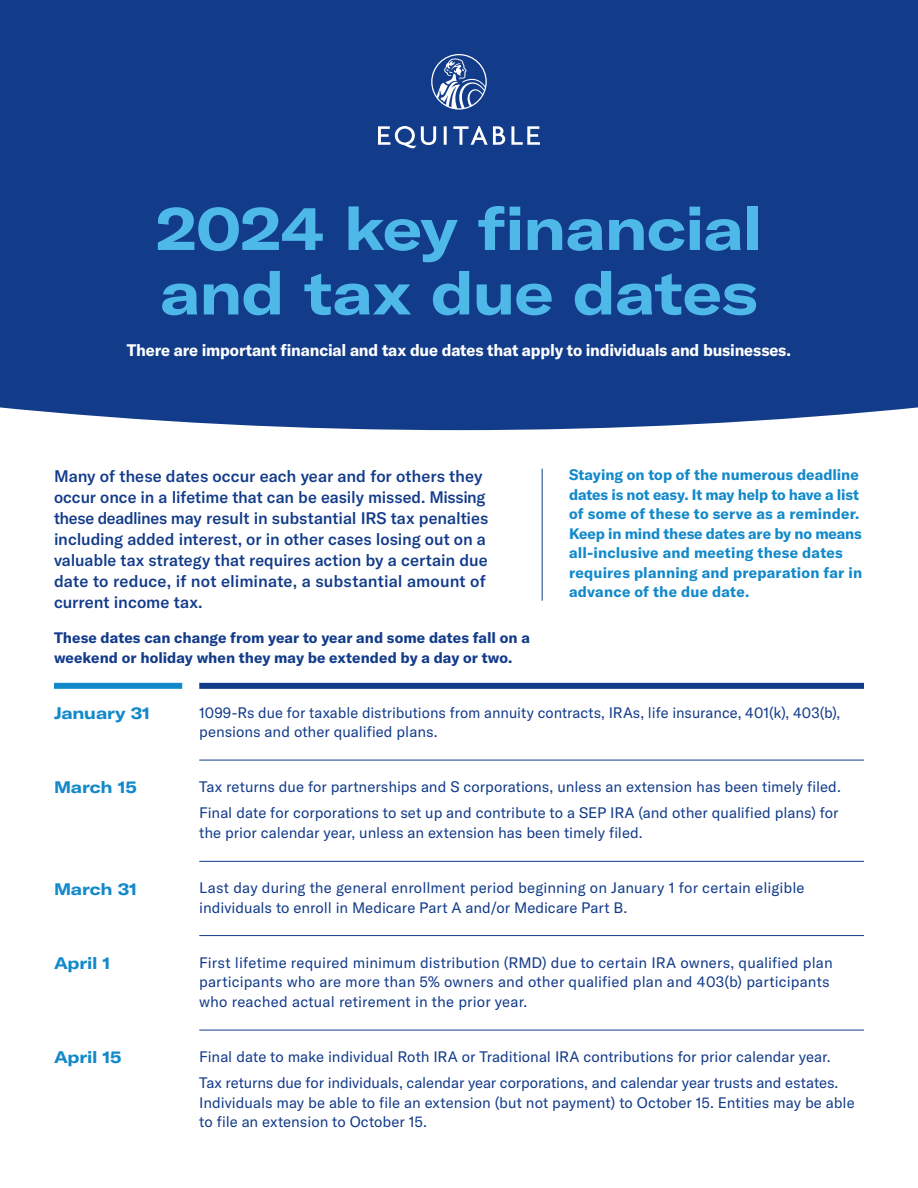
<style>
.page{position:relative;width:918px;height:1188px;background:#fff}
.page>*{position:absolute;margin:0;border:0;box-sizing:border-box;transform-origin:0 0}
.A_Head{font:700 expanded 60px/64.5px "GT America";letter-spacing:-.01em;color:#4eb9e9}
.A_Head-2{font:500 16.5px/21px "GT America";letter-spacing:-.005em;color:#123b8a}
.A_Head-3{font:700 16.5px "GT America";letter-spacing:-.01em;color:#fff}
.Body_Copy{font:700 expanded 16.5px "GT America";letter-spacing:-.01em;color:#1289cb}
.Body_Copy-2{font:15px/19.5px "GT America";color:#123b8a}
.Callout_5{font:700 15px/19.5px "GT America";letter-spacing:.005em;color:#1289cb}
.Body_Copy-3{font:700 15px/19.5px "GT America";color:#123b8a}
</style>
<div class="page">
<div style="left:0;top:0;width:918px;height:430px;background:#123b8a"></div>
<div style="left:54px;top:683px;width:128px;height:6px;background:#1289cb"></div>
<div style="left:199px;top:683px;width:665px;height:6px;background:#123b8a"></div>
<hr style="left:199px;top:760px;width:665px;height:1px;background:#123b8a">
<hr style="left:199px;top:861px;width:665px;height:1px;background:#123b8a">
<hr style="left:199px;top:935px;width:665px;height:1px;background:#123b8a">
<hr style="left:199px;top:1030px;width:665px;height:1px;background:#123b8a">
<hr style="left:542px;top:469px;width:1px;height:132px;background:#123b8a">
<svg style="left:378px;top:54px;width:162px;height:94px;background:#2e5298"></svg>
<p class="A_Head" style="left:156px;top:196px;width:608px">2024 key financial and tax due dates</p>
<p class="A_Head-3" style="left:127px;top:340px;width:666px">There are important financial and tax due dates that apply to individuals and businesses.</p>
<p class="A_Head-2" style="left:54px;top:465px;width:436px">Many of these dates occur each year and for others they occur once in a lifetime that can be easily missed. Missing these deadlines may result in substantial IRS tax penalties including added interest, or in other cases losing out on a valuable tax strategy that requires action by a certain due date to reduce, if not eliminate, a substantial amount of current income tax.</p>
<p class="Body_Copy-3" style="left:54px;top:628px;width:478px">These dates can change from year to year and some dates fall on a weekend or holiday when they may be extended by a day or two.</p>
<p class="Callout_5" style="left:569px;top:465px;width:294px">Staying on top of the numerous deadline dates is not easy. It may help to have a list of some of these to serve as a reminder.<br>Keep in mind these dates are by no means all-inclusive and meeting these dates requires planning and preparation far in advance of the due date.</p>
<p class="Body_Copy" style="left:54px;top:703px;width:98px">January 31</p>
<p class="Body_Copy-2" style="left:199px;top:703px;width:642px">1099-Rs due for taxable distributions from annuity contracts, IRAs, life insurance, 401(k), 403(b), pensions and other qualified plans.</p>
<p class="Body_Copy" style="left:54px;top:777px;width:84px">March 15</p>
<p class="Body_Copy-2" style="left:199px;top:777px;width:643px">Tax returns due for partnerships and S corporations, unless an extension has been timely filed.</p>
<p class="Body_Copy-2" style="left:199px;top:803px;width:641px">Final date for corporations to set up and contribute to a SEP IRA (and other qualified plans) for the prior calendar year, unless an extension has been timely filed.</p>
<p class="Body_Copy" style="left:54px;top:878px;width:85px">March 31</p>
<p class="Body_Copy-2" style="left:199px;top:878px;width:607px">Last day during the general enrollment period beginning on January 1 for certain eligible individuals to enroll in Medicare Part A and/or Medicare Part B.</p>
<p class="Body_Copy" style="left:54px;top:953px;width:58px">April 1</p>
<p class="Body_Copy-2" style="left:199px;top:953px;width:635px">First lifetime required minimum distribution (RMD) due to certain IRA owners, qualified plan participants who are more than 5% owners and other qualified plan and 403(b) participants who reached actual retirement in the prior year.</p>
<p class="Body_Copy" style="left:54px;top:1047px;width:69px">April 15</p>
<p class="Body_Copy-2" style="left:199px;top:1047px;width:633px">Final date to make individual Roth IRA or Traditional IRA contributions for prior calendar year.</p>
<p class="Body_Copy-2" style="left:199px;top:1073px;width:657px">Tax returns due for individuals, calendar year corporations, and calendar year trusts and estates.<br>Individuals may be able to file an extension (but not payment) to October 15. Entities may be able to file an extension to October 15.</p>
</div>
